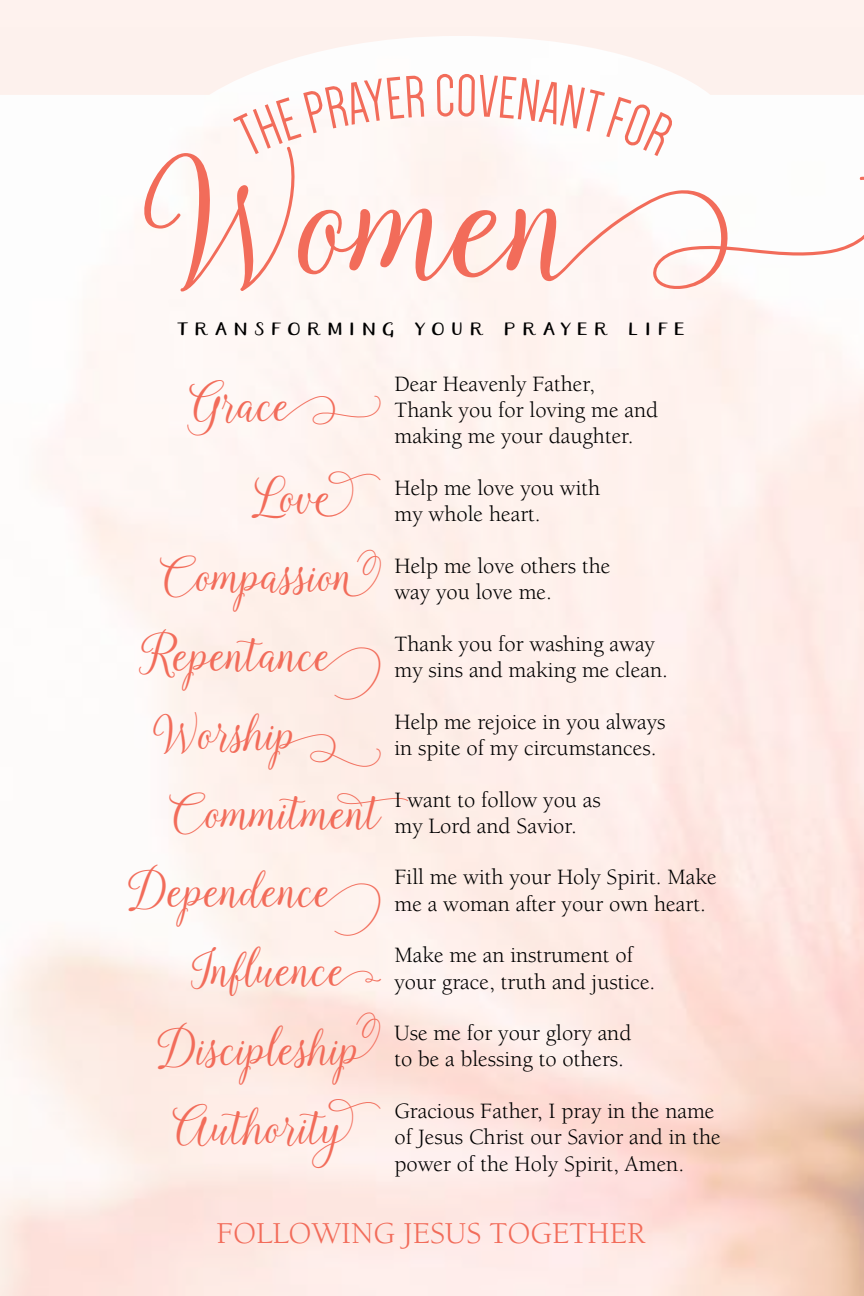
<style>
.page{position:relative;width:864px;height:1296px;background:#fff}
.page>*{position:absolute;margin:0;border:0;box-sizing:border-box;transform-origin:0 0}
.t1{font:155.1px "Kasandra Script";color:#f26c5a}
.t2{font:45px/92.4px "Kasandra Script";color:#f26c5a}
.t3{font:31.2px "Berkeley Std";color:#f26c5a}
.t4{font:22.5px/26.4px "Berkeley Std";color:#000}
.t5{font:21.6px "Aristelle Sans";letter-spacing:.28em;color:#000}
</style>
<div class="page">
<svg style="left:0;top:0;width:864px;height:95px;fill:#fdf1ed"></svg>
<svg style="left:233px;top:75px;width:191px;height:82px"></svg>
<svg style="left:437px;top:74px;width:238px;height:82px"></svg>
<h1 class="t1" style="left:144px;top:137px;width:769px">Women</h1>
<p class="t5" style="left:177px;top:316px;width:509px">TRANSFORMING YOUR PRAYER LIFE</p>
<p class="t4" style="left:394px;top:371px;width:265px">Dear Heavenly Father,<br>Thank you for loving me and making me your daughter.</p>
<p class="t4" style="left:394px;top:475px;width:207px">Help me love you with my whole heart.</p>
<p class="t4" style="left:394px;top:553px;width:217px">Help me love others the way you love me.</p>
<p class="t4" style="left:394px;top:631px;width:275px">Thank you for washing away my sins and making me clean.</p>
<p class="t4" style="left:394px;top:709px;width:273px">Help me rejoice in you always in spite of my circumstances.</p>
<p class="t4" style="left:394px;top:787px;width:208px">I want to follow you as my Lord and Savior.</p>
<p class="t4" style="left:394px;top:865px;width:324px">Fill me with your Holy Spirit. Make me a woman after your own heart.</p>
<p class="t4" style="left:394px;top:943px;width:262px">Make me an instrument of your grace, truth and justice.</p>
<p class="t4" style="left:394px;top:1020px;width:239px">Use me for your glory and to be a blessing to others.</p>
<p class="t4" style="left:394px;top:1098px;width:328px">Gracious Father, I pray in the name of Jesus Christ our Savior and in the power of the Holy Spirit, Amen.</p>
<h2 class="t2" style="left:252px;top:360px;width:139px;text-indent:-64px">Grace<br>Love</h2>
<h2 class="t2" style="left:160px;top:531px;width:223px">Compassion</h2>
<h2 class="t2" style="left:139px;top:610px;width:265px">Repentance</h2>
<h2 class="t2" style="left:154px;top:689px;width:246px">Worship</h2>
<h2 class="t2" style="left:169px;top:768px;width:273px">Commitment</h2>
<h2 class="t2" style="left:128px;top:847px;width:276px">Dependence</h2>
<h2 class="t2" style="left:191px;top:925px;width:192px">Influence</h2>
<h2 class="t2" style="left:158px;top:1004px;width:225px">Discipleship</h2>
<h2 class="t2" style="left:177px;top:1083px;width:206px">Authority</h2>
<h3 class="t3" style="left:216px;top:1217px;width:430px">FOLLOWING JESUS TOGETHER</h3>
</div>
